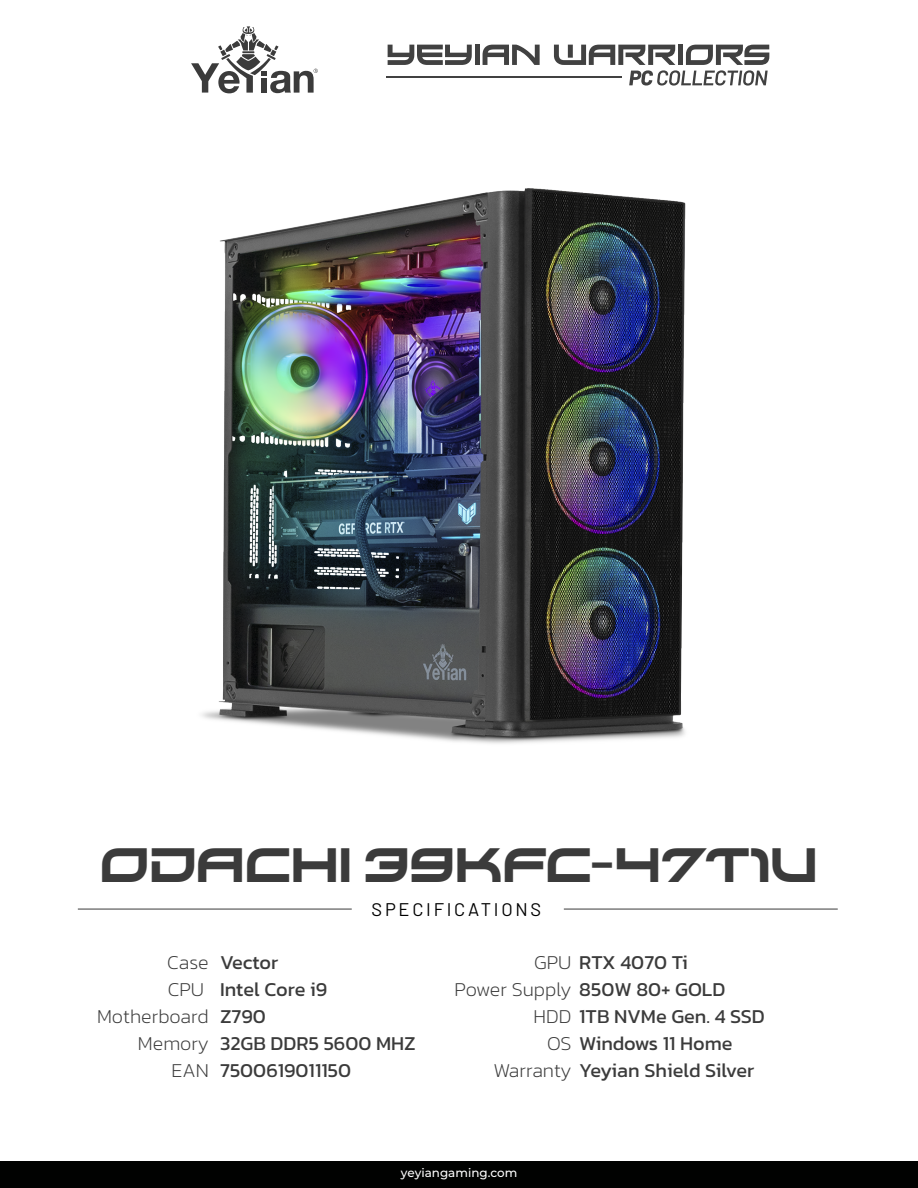
<style>
.page{position:relative;width:918px;height:1188px;background:#fff}
.page>*{position:absolute;margin:0;border:0;box-sizing:border-box;transform-origin:0 0}
.t1{font:48px "Xirod";letter-spacing:-.025em;color:#3b3b3b}
.t2{font:19.95px/27px "Kanit";color:#3b3b3b}
.t3{font:200 19.95px/27px "Kanit";color:#3b3b3b;text-align:right}
.t4{font:18.3px "Barlow";letter-spacing:.15em;color:#000}
.t5{font:500 12px "Montserrat";color:#fff}
.s1{font-weight:200}
.s2{font-weight:400}
</style>
<div class="page">
<svg style="left:191px;top:26px;width:127px;height:67px"></svg>
<svg style="left:388px;top:45px;width:84px;height:20px"></svg>
<div style="left:475px;top:45px;width:5px;height:20px;background:#414141"></div>
<svg style="left:483px;top:45px;width:57px;height:20px"></svg>
<svg style="left:554px;top:45px;width:215px;height:41px"></svg>
<hr style="left:386px;top:76px;width:236px;height:2px;background:#414141">
<hr style="left:78px;top:909px;width:274px;height:1px;background:#3b3b3b">
<hr style="left:564px;top:909px;width:274px;height:1px;background:#3b3b3b">
<div style="left:0;top:1162px;width:918px;height:26px;background:#010201"></div>
<img style="left:202px;top:188px;width:484px;height:556px">
<h1 class="t1" style="left:100px;top:838px;width:720px">ODACHI 39KFC-47T1U</h1>
<p class="t4" style="left:372px;top:896px;width:171px">SPECIFICATIONS</p>
<p class="t3" style="left:97px;top:949px;width:113px">Case<br>CPU<br>Motherboard<br>Memory<br>EAN</p>
<p class="t2" style="left:220px;top:948px;width:197px">Vector<br>Intel Core i9<br>Z790<br>32GB DDR5 5600 MHZ<br>7500619011150</p>
<p class="t2" style="left:534px;top:948px;width:155px"><span class="s1">GPU</span> RTX 4070 Ti</p>
<p class="t3" style="left:454px;top:976px;width:272px">Power Supply <span class="s2">850W 80+ GOLD</span></p>
<p class="t2" style="left:534px;top:1002px;width:233px"><span class="s1">HDD</span> 1TB NVMe Gen. 4 SSD</p>
<p class="t2" style="left:547px;top:1029px;width:187px"><span class="s1">OS</span> Windows 11 Home</p>
<p class="t2" style="left:493px;top:1056px;width:262px"><span class="s1">Warranty</span> Yeyian Shield Silver</p>
<p class="t5" style="left:401px;top:1165px;width:118px">yeyiangaming.com</p>
</div>
